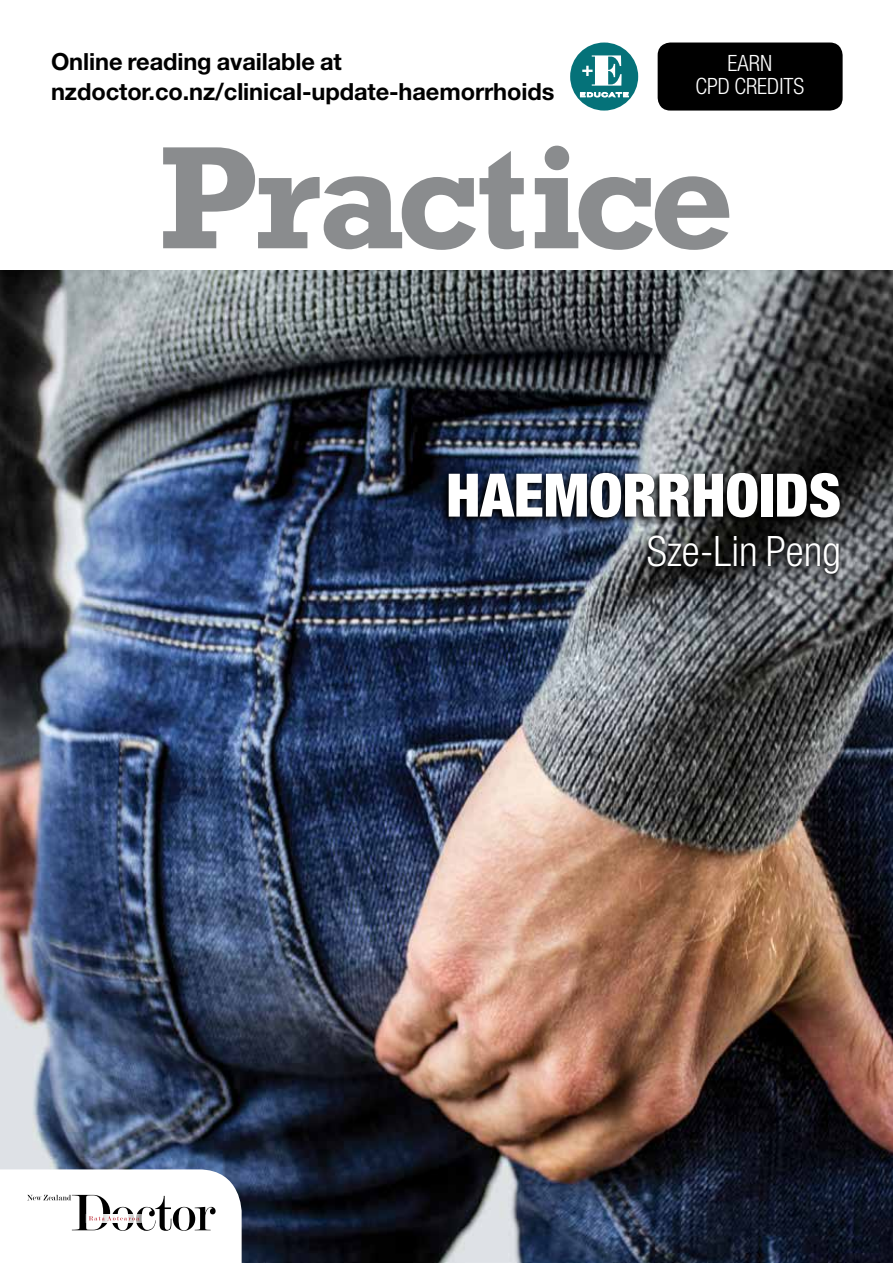
<style>
.page{position:relative;width:893px;height:1263px;background:#fff}
.page>*{position:absolute;margin:0;border:0;box-sizing:border-box;transform-origin:0 0}
.t1{font:700 148.5px "Rockwell";letter-spacing:-.025em;color:#8a8c8e}
.t2{font:900 condensed 60px "Helvetica Neue LT Std";color:#fff}
.t3{font:300 condensed 42px "Helvetica Neue LT Std";color:#fff}
.t4{font:700 23.7px/30px "Helvetica Neue LT Std";letter-spacing:-.005em;color:#000}
.t5{font:300 condensed 22.5px/22.5px "Helvetica Neue LT Std";color:#fff;text-align:center}
</style>
<div class="page">
<img style="left:0;top:270px;width:893px;height:993px">
<svg style="left:437px;top:470px;width:405px;height:115px;background:#363e4e"></svg>
<div style="left:445px;top:470px;width:398px;height:107px;background:#000;opacity:.5"></div>
<svg style="left:0;top:1169px;width:242px;height:94px"></svg>
<div style="left:658px;top:43px;width:185px;height:68px;background:#000;border-radius:13px"></div>
<div style="left:570px;top:43px;width:68px;height:68px;background:#057279;border-radius:50%"></div>
<svg style="left:582px;top:55px;width:40px;height:31px"></svg>
<svg style="left:580px;top:92px;width:48px;height:5px"></svg>
<p class="t4" style="left:51px;top:46px;width:505px">Online reading available at nzdoctor.co.nz/clinical-update-haemorrhoids</p>
<p class="t5" style="left:695px;top:52px;width:110px">EARN<br>CPD CREDITS</p>
<h1 class="t1" style="left:159px;top:108px;width:577px">Practice</h1>
<h2 class="t2" style="left:446px;top:458px;width:396px">HAEMORRHOIDS</h2>
<h3 class="t3" style="left:647px;top:527px;width:196px">Sze-Lin Peng</h3>
</div>
